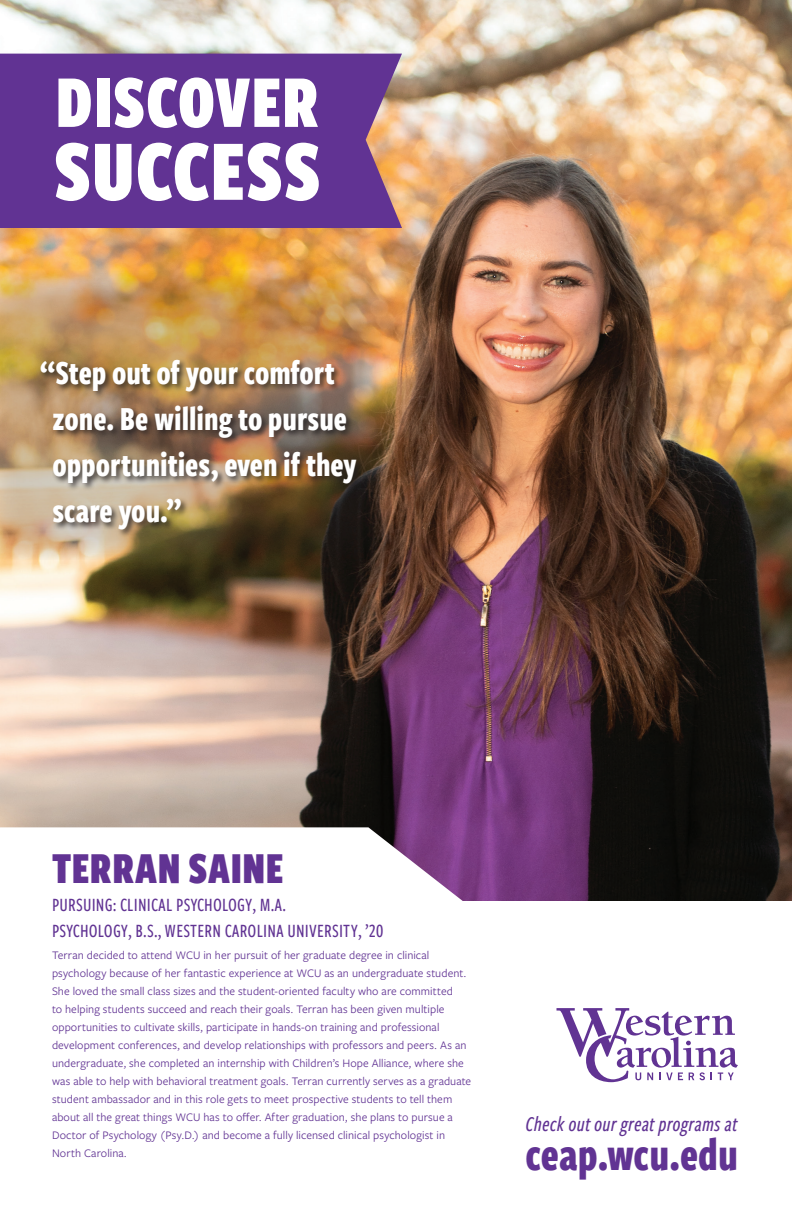
<style>
.page{position:relative;width:792px;height:1224px;background:#fff}
.page>*{position:absolute;margin:0;border:0;box-sizing:border-box;transform-origin:0 0}
.t1{font:900 89.5px "Freight Sans Cmp Pro";letter-spacing:.01em;color:#fff}
.t2{font:900 77.3px "Freight Sans Cmp Pro";letter-spacing:.01em;color:#fff}
.t3{font:700 48px "Freight Sans Cmp Pro";color:#613393}
.t4{font:900 46px "Freight Sans Cmp Pro";letter-spacing:.01em;color:#613393}
.t5{font:700 35px/46px "Freight Sans Cmp Pro";color:#fff}
.t6{font:italic 22px "Freight Sans Cmp Pro Med";color:#613393}
.t7{font:500 19.5px/25.5px "Freight Sans Cmp Pro";letter-spacing:.01em;color:#613393}
.t8{font:12px/18px "Freight Sans Pro";letter-spacing:.005em;color:#613393}
</style>
<div class="page">
<img style="left:0;top:0;width:792px;height:901px">
<svg style="left:0;top:827px;width:605px;height:74px"></svg>
<img style="left:0;top:270px;width:383px;height:290px">
<div style="left:38px;top:358px;width:327px;height:179px;background:#231f20;opacity:.83"></div>
<div style="left:0;top:54px;width:402px;height:174px;background:#613393"></div>
<svg style="left:556px;top:1008px;width:182px;height:74px"></svg>
<h2 class="t2" style="left:56px;top:48px;width:265px">DISCOVER</h2>
<h1 class="t1" style="left:54px;top:108px;width:268px">SUCCESS</h1>
<h3 class="t5" style="left:52px;top:348px;width:306px;text-indent:-12px">“Step out of your comfort zone. Be willing to pursue opportunities, even if they scare you.”</h3>
<h3 class="t4" style="left:52px;top:836px;width:233px">TERRAN SAINE</h3>
<h3 class="t7" style="left:52px;top:892px;width:333px">PURSUING: CLINICAL PSYCHOLOGY, M.A.<br>PSYCHOLOGY, B.S., WESTERN CAROLINA UNIVERSITY, ’20</h3>
<p class="t8" style="left:52px;top:946px;width:421px">Terran decided to attend WCU in her pursuit of her graduate degree in clinical psychology because of her fantastic experience at WCU as an undergraduate student.<br>She loved the small class sizes and the student-oriented faculty who are committed<br>to helping students succeed and reach their goals. Terran has been given multiple opportunities to cultivate skills, participate in hands-on training and professional development conferences, and develop relationships with professors and peers. As an undergraduate, she completed an internship with Children’s Hope Alliance, where she was able to help with behavioral treatment goals. Terran currently serves as a graduate student ambassador and in this role gets to meet prospective students to tell them about all the great things WCU has to offer. After graduation, she plans to pursue a Doctor of Psychology (Psy.D.) and become a fully licensed clinical psychologist in North Carolina.</p>
<h3 class="t6" style="left:526px;top:1109px;width:214px">Check out our great programs at</h3>
<h3 class="t3" style="left:526px;top:1121px;width:214px">ceap.wcu.edu</h3>
</div>
